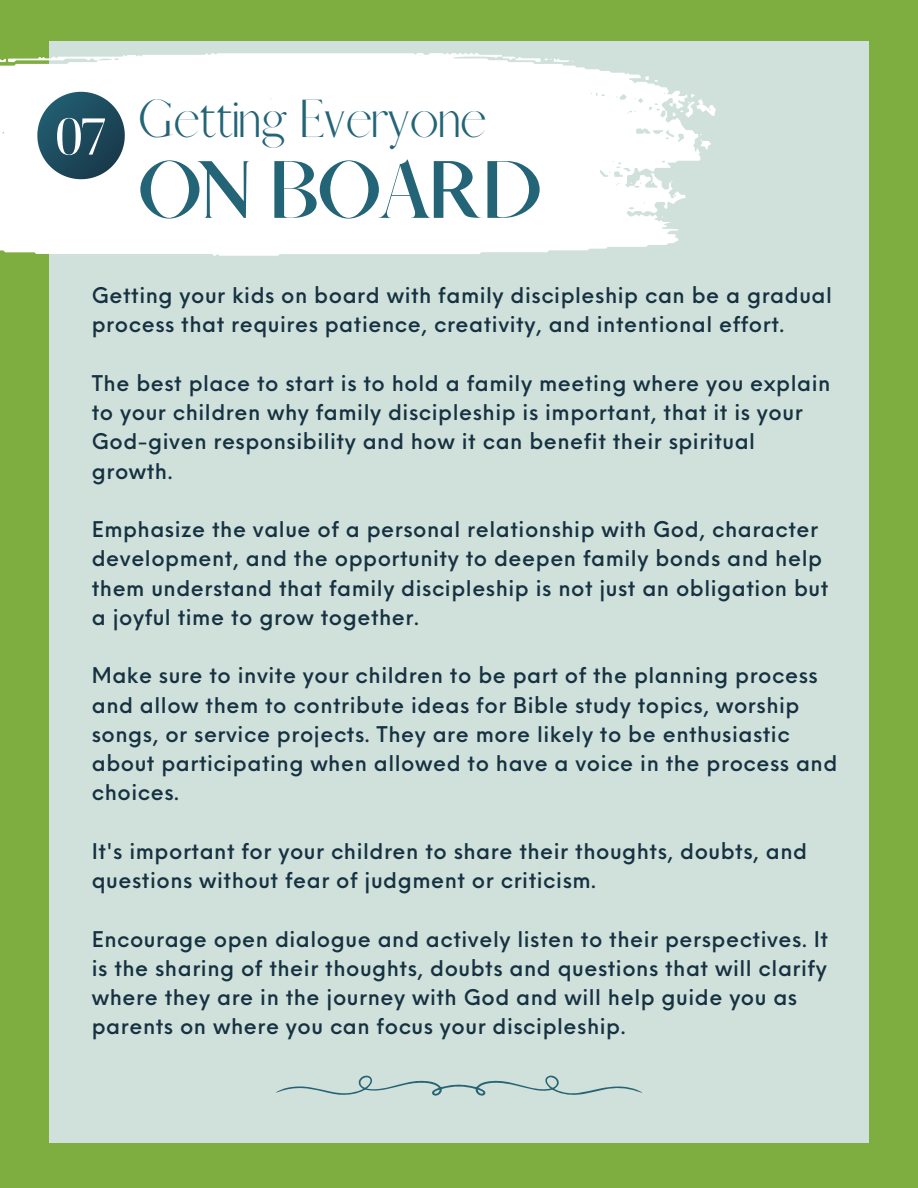
<style>
.page{position:relative;width:918px;height:1188px;background:#7ead40}
.page>*{position:absolute;margin:0;border:0;box-sizing:border-box;transform-origin:0 0}
.t1{font:700 73.2px "Afrah";letter-spacing:-.035em;color:#236477}
.t2{font:50.7px "Noto Serif Display";color:#fff}
.t3{font:48.15px "Afrah";letter-spacing:-.015em;color:#236477}
.t4{font:500 21.15px/29.2px "Neue Einstellung";letter-spacing:.025em;color:#163141}
</style>
<div class="page">
<div style="left:49px;top:41px;width:820px;height:1101px;background:#d0e1db"></div>
<svg style="left:0;top:53px;width:700px;height:203px;fill:#fff"></svg>
<svg style="left:0;top:58px;width:6px;height:6px"></svg>
<svg style="left:645px;top:76px;width:4px;height:4px"></svg>
<svg style="left:502px;top:57px;width:72px;height:5px"></svg>
<svg style="left:669px;top:94px;width:47px;height:24px"></svg>
<svg style="left:700px;top:134px;width:11px;height:16px"></svg>
<svg style="left:37px;top:92px;width:88px;height:87px"></svg>
<svg style="left:275px;top:1076px;width:367px;height:20px"></svg>
<h2 class="t2" style="left:55px;top:102px;width:54px">07</h2>
<h3 class="t3" style="left:138px;top:76px;width:351px">Getting Everyone</h3>
<h1 class="t1" style="left:138px;top:150px;width:408px">ON BOARD</h1>
<p class="t4" style="left:92px;top:279px;width:742px">Getting your kids on board with family discipleship can be a gradual process that requires patience, creativity, and intentional effort.</p>
<p class="t4" style="left:92px;top:366px;width:740px">The best place to start is to hold a family meeting where you explain to your children why family discipleship is important, that it is your God-given responsibility and how it can benefit their spiritual growth.</p>
<p class="t4" style="left:92px;top:513px;width:738px">Emphasize the value of a personal relationship with God, character development, and the opportunity to deepen family bonds and help them understand that family discipleship is not just an obligation but a joyful time to grow together.</p>
<p class="t4" style="left:92px;top:659px;width:747px">Make sure to invite your children to be part of the planning process and allow them to contribute ideas for Bible study topics, worship songs, or service projects. They are more likely to be enthusiastic about participating when allowed to have a voice in the process and choices.</p>
<p class="t4" style="left:92px;top:834px;width:717px">It's important for your children to share their thoughts, doubts, and questions without fear of judgment or criticism.</p>
<p class="t4" style="left:92px;top:922px;width:738px">Encourage open dialogue and actively listen to their perspectives. It is the sharing of their thoughts, doubts and questions that will clarify where they are in the journey with God and will help guide you as parents on where you can focus your discipleship.</p>
</div>
